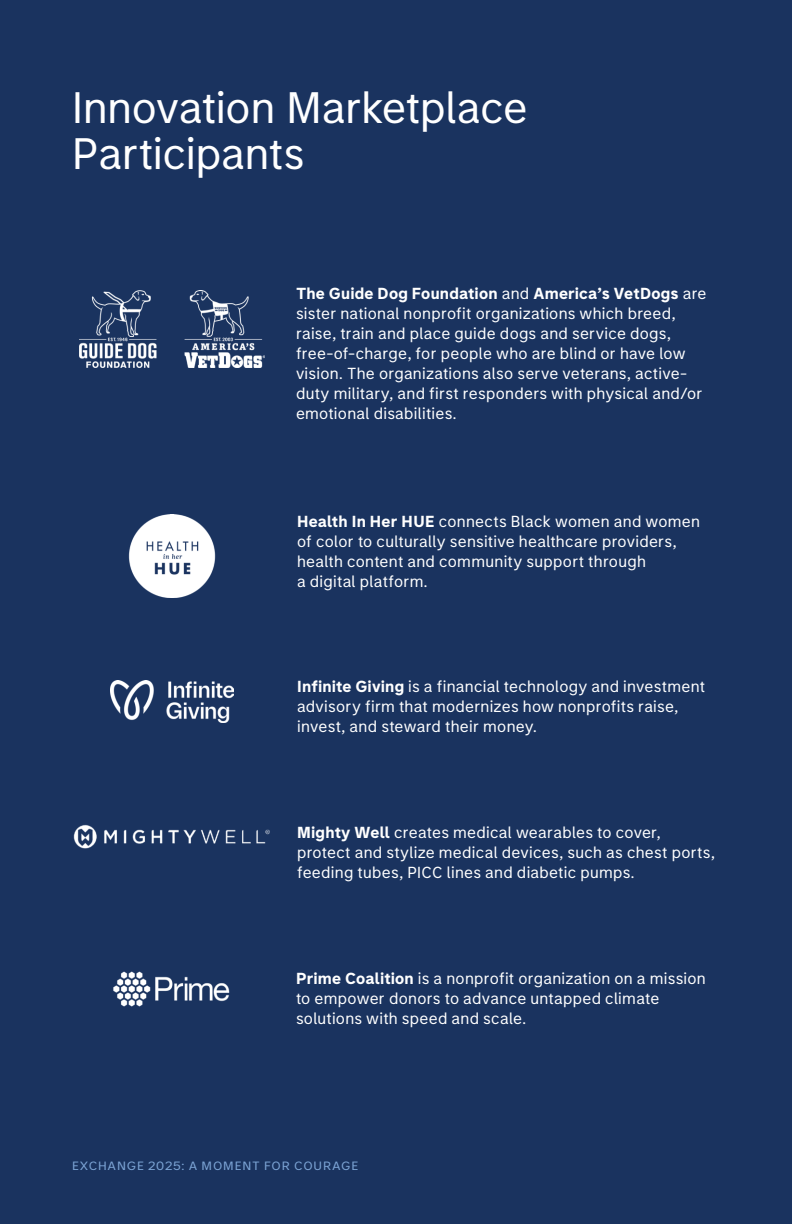
<style>
.page{position:relative;width:792px;height:1224px;background:#1a335f}
.page>*{position:absolute;margin:0;border:0;box-sizing:border-box;transform-origin:0 0}
.t1{font:44px/46.2px "Morgan Stanley Sans CC";letter-spacing:-.005em;color:#fff}
.t2{font:16px/20px "Morgan Stanley Sans CC";letter-spacing:.02em;color:#fff}
.t3{font:12px "Morgan Stanley Sans CC";letter-spacing:.065em;color:#7ca4d5;scale:1.1 1}
.s1{font-weight:700}
</style>
<div class="page">
<img style="left:79px;top:290px;width:186px;height:78px">
<img style="left:128px;top:515px;width:88px;height:82px">
<img style="left:110px;top:680px;width:124px;height:42px">
<img style="left:73px;top:824px;width:197px;height:25px">
<img style="left:113px;top:971px;width:117px;height:36px">
<h1 class="t1" style="left:72px;top:83px;width:457px">Innovation Marketplace<br>Participants</h1>
<p class="t2" style="left:296px;top:283px;width:412px"><span class="s1">The Guide Dog Foundation</span> and <span class="s1">America’s VetDogs</span> are sister national nonprofit organizations which breed, raise, train and place guide dogs and service dogs, free-of-charge, for people who are blind or have low vision. The organizations also serve veterans, active&shy;duty military, and first responders with physical and/or emotional disabilities.</p>
<p class="t2" style="left:297px;top:511px;width:405px"><span class="s1">Health In Her HUE</span> connects Black women and women of color to culturally sensitive healthcare providers, health content and community support through<br>a digital platform.</p>
<p class="t2" style="left:297px;top:676px;width:410px"><span class="s1">Infinite Giving</span> is a financial technology and investment advisory firm that modernizes how nonprofits raise, invest, and steward their money.</p>
<p class="t2" style="left:297px;top:822px;width:419px"><span class="s1">Mighty Well</span> creates medical wearables to cover, protect and stylize medical devices, such as chest ports, feeding tubes, PICC lines and diabetic pumps.</p>
<p class="t2" style="left:296px;top:968px;width:411px"><span class="s1">Prime Coalition</span> is a nonprofit organization on a mission to empower donors to advance untapped climate solutions with speed and scale.</p>
<p class="t3" style="left:72px;top:1158px;width:262px">EXCHANGE 2025: A MOMENT FOR COURAGE</p>
</div>
